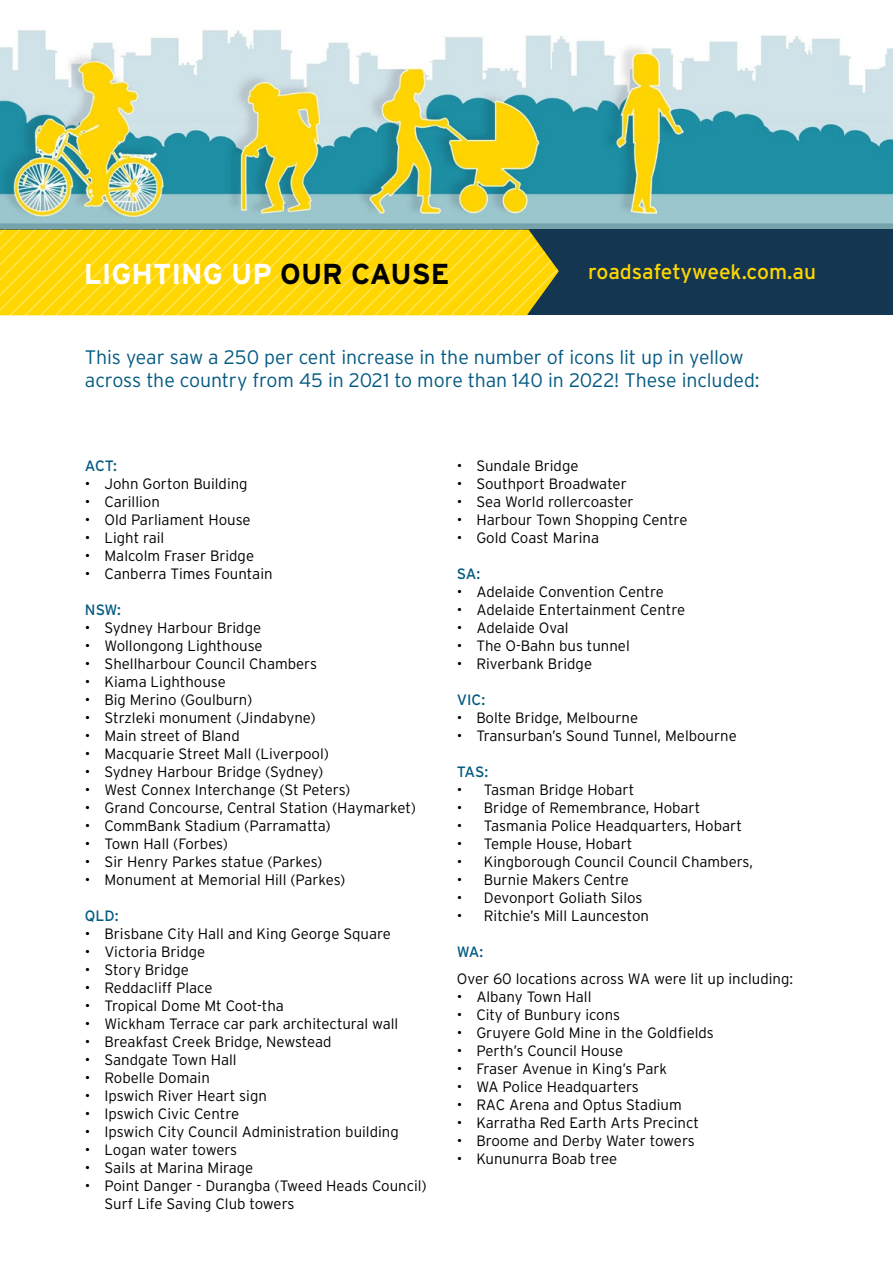
<style>
.page{position:relative;width:893px;height:1263px;background:#fff}
.page>*{position:absolute;margin:0;border:0;box-sizing:border-box;transform-origin:0 0}
.t1{font:700 28.8px "Interstate";color:#fff}
.t2{font:21px "Interstate";letter-spacing:-.005em;color:#ffd600}
.t3{font:300 19.5px/23.4px "Interstate";letter-spacing:-.005em;color:#045a82}
.t4{font:300 15px/18px "Interstate";color:#000}
.t5{font:15px "Interstate";letter-spacing:-.015em;color:#045a82}
.s1{color:#000}
</style>
<div class="page">
<img style="left:0;top:29px;width:893px;height:201px">
<div style="left:0;top:230px;width:893px;height:85px;background:#153651"></div>
<svg style="left:0;top:230px;width:559px;height:85px;background:#f8d30d"></svg>
<h1 class="t1" style="left:84px;top:258px;width:367px">LIGHTING UP <span class="s1">OUR CAUSE</span></h1>
<h2 class="t2" style="left:588px;top:260px;width:229px">roadsafetyweek.com.au</h2>
<h3 class="t3" style="left:85px;top:345px;width:676px">This year saw a 250 per cent increase in the number of icons lit up in yellow across the country from 45 in 2021 to more than 140 in 2022! These included:</h3>
<p class="t5" style="left:85px;top:458px;width:34px">ACT:</p>
<p class="t4" style="left:85px;top:475px;width:164px">• John Gorton Building</p>
<p class="t4" style="left:85px;top:493px;width:76px">• Carillion</p>
<p class="t4" style="left:85px;top:511px;width:167px">• Old Parliament House</p>
<p class="t4" style="left:85px;top:529px;width:81px">• Light rail</p>
<p class="t4" style="left:85px;top:547px;width:171px">• Malcolm Fraser Bridge</p>
<p class="t4" style="left:85px;top:565px;width:189px">• Canberra Times Fountain</p>
<p class="t5" style="left:85px;top:602px;width:37px">NSW:</p>
<p class="t4" style="left:85px;top:619px;width:178px">• Sydney Harbour Bridge</p>
<p class="t4" style="left:85px;top:637px;width:179px">• Wollongong Lighthouse</p>
<p class="t4" style="left:85px;top:655px;width:234px">• Shellharbour Council Chambers</p>
<p class="t4" style="left:85px;top:673px;width:142px">• Kiama Lighthouse</p>
<p class="t4" style="left:85px;top:691px;width:169px">• Big Merino (Goulburn)</p>
<p class="t4" style="left:85px;top:709px;width:232px">• Strzleki monument (Jindabyne)</p>
<p class="t4" style="left:85px;top:727px;width:156px">• Main street of Bland</p>
<p class="t4" style="left:85px;top:745px;width:246px">• Macquarie Street Mall (Liverpool)</p>
<p class="t4" style="left:85px;top:763px;width:240px">• Sydney Harbour Bridge (Sydney)</p>
<p class="t4" style="left:85px;top:781px;width:267px">• West Connex Interchange (St Peters)</p>
<p class="t4" style="left:85px;top:799px;width:332px">• Grand Concourse, Central Station (Haymarket)</p>
<p class="t4" style="left:85px;top:817px;width:247px">• CommBank Stadium (Parramatta)</p>
<p class="t4" style="left:85px;top:835px;width:145px">• Town Hall (Forbes)</p>
<p class="t4" style="left:85px;top:853px;width:239px">• Sir Henry Parkes statue (Parkes)</p>
<p class="t4" style="left:85px;top:871px;width:262px">• Monument at Memorial Hill (Parkes)</p>
<p class="t5" style="left:85px;top:908px;width:35px">QLD:</p>
<p class="t4" style="left:85px;top:925px;width:307px">• Brisbane City Hall and King George Square</p>
<p class="t4" style="left:85px;top:943px;width:122px">• Victoria Bridge</p>
<p class="t4" style="left:85px;top:961px;width:106px">• Story Bridge</p>
<p class="t4" style="left:85px;top:979px;width:129px">• Reddacliff Place</p>
<p class="t4" style="left:85px;top:997px;width:201px">• Tropical Dome Mt Coot-tha</p>
<p class="t4" style="left:85px;top:1015px;width:315px">• Wickham Terrace car park architectural wall</p>
<p class="t4" style="left:85px;top:1033px;width:248px">• Breakfast Creek Bridge, Newstead</p>
<p class="t4" style="left:85px;top:1051px;width:153px">• Sandgate Town Hall</p>
<p class="t4" style="left:85px;top:1069px;width:126px">• Robelle Domain</p>
<p class="t4" style="left:85px;top:1087px;width:183px">• Ipswich River Heart sign</p>
<p class="t4" style="left:85px;top:1105px;width:156px">• Ipswich Civic Centre</p>
<p class="t4" style="left:85px;top:1123px;width:315px">• Ipswich City Council Administration building</p>
<p class="t4" style="left:85px;top:1141px;width:154px">• Logan water towers</p>
<p class="t4" style="left:85px;top:1159px;width:170px">• Sails at Marina Mirage</p>
<p class="t4" style="left:104px;top:1177px;width:324px;text-indent:-20px">• Point Danger - Durangba (Tweed Heads Council)<br>Surf Life Saving Club towers</p>
<p class="t4" style="left:457px;top:457px;width:123px">• Sundale Bridge</p>
<p class="t4" style="left:457px;top:475px;width:171px">• Southport Broadwater</p>
<p class="t4" style="left:457px;top:493px;width:178px">• Sea World rollercoaster</p>
<p class="t4" style="left:457px;top:511px;width:232px">• Harbour Town Shopping Centre</p>
<p class="t4" style="left:457px;top:529px;width:144px">• Gold Coast Marina</p>
<p class="t5" style="left:457px;top:566px;width:25px">SA:</p>
<p class="t4" style="left:457px;top:583px;width:209px">• Adelaide Convention Centre</p>
<p class="t4" style="left:457px;top:601px;width:230px">• Adelaide Entertainment Centre</p>
<p class="t4" style="left:457px;top:619px;width:113px">• Adelaide Oval</p>
<p class="t4" style="left:457px;top:637px;width:174px">• The O-Bahn bus tunnel</p>
<p class="t4" style="left:457px;top:655px;width:137px">• Riverbank Bridge</p>
<p class="t5" style="left:457px;top:692px;width:30px">VIC:</p>
<p class="t4" style="left:457px;top:709px;width:183px">• Bolte Bridge, Melbourne</p>
<p class="t4" style="left:457px;top:727px;width:281px">• Transurban’s Sound Tunnel, Melbourne</p>
<p class="t5" style="left:457px;top:764px;width:33px">TAS:</p>
<p class="t4" style="left:457px;top:781px;width:179px">• Tasman Bridge Hobart</p>
<p class="t4" style="left:457px;top:799px;width:245px">• Bridge of Remembrance, Hobart</p>
<p class="t4" style="left:457px;top:817px;width:287px">• Tasmania Police Headquarters, Hobart</p>
<p class="t4" style="left:457px;top:835px;width:177px">• Temple House, Hobart</p>
<p class="t4" style="left:457px;top:853px;width:298px">• Kingborough Council Council Chambers,</p>
<p class="t4" style="left:457px;top:871px;width:174px">• Burnie Makers Centre</p>
<p class="t4" style="left:457px;top:889px;width:187px">• Devonport Goliath Silos</p>
<p class="t4" style="left:457px;top:907px;width:194px">• Ritchie’s Mill Launceston</p>
<p class="t5" style="left:457px;top:944px;width:28px">WA:</p>
<p class="t4" style="left:457px;top:969px;width:338px">Over 60 locations across WA were lit up including:</p>
<p class="t4" style="left:457px;top:987px;width:136px">• Albany Town Hall</p>
<p class="t4" style="left:457px;top:1005px;width:165px">• City of Bunbury icons</p>
<p class="t4" style="left:457px;top:1023px;width:259px">• Gruyere Gold Mine in the Goldfields</p>
<p class="t4" style="left:457px;top:1041px;width:168px">• Perth’s Council House</p>
<p class="t4" style="left:457px;top:1059px;width:212px">• Fraser Avenue in King’s Park</p>
<p class="t4" style="left:457px;top:1077px;width:184px">• WA Police Headquarters</p>
<p class="t4" style="left:457px;top:1095px;width:226px">• RAC Arena and Optus Stadium</p>
<p class="t4" style="left:457px;top:1113px;width:244px">• Karratha Red Earth Arts Precinct</p>
<p class="t4" style="left:457px;top:1131px;width:239px">• Broome and Derby Water towers</p>
<p class="t4" style="left:457px;top:1149px;width:162px">• Kununurra Boab tree</p>
</div>
